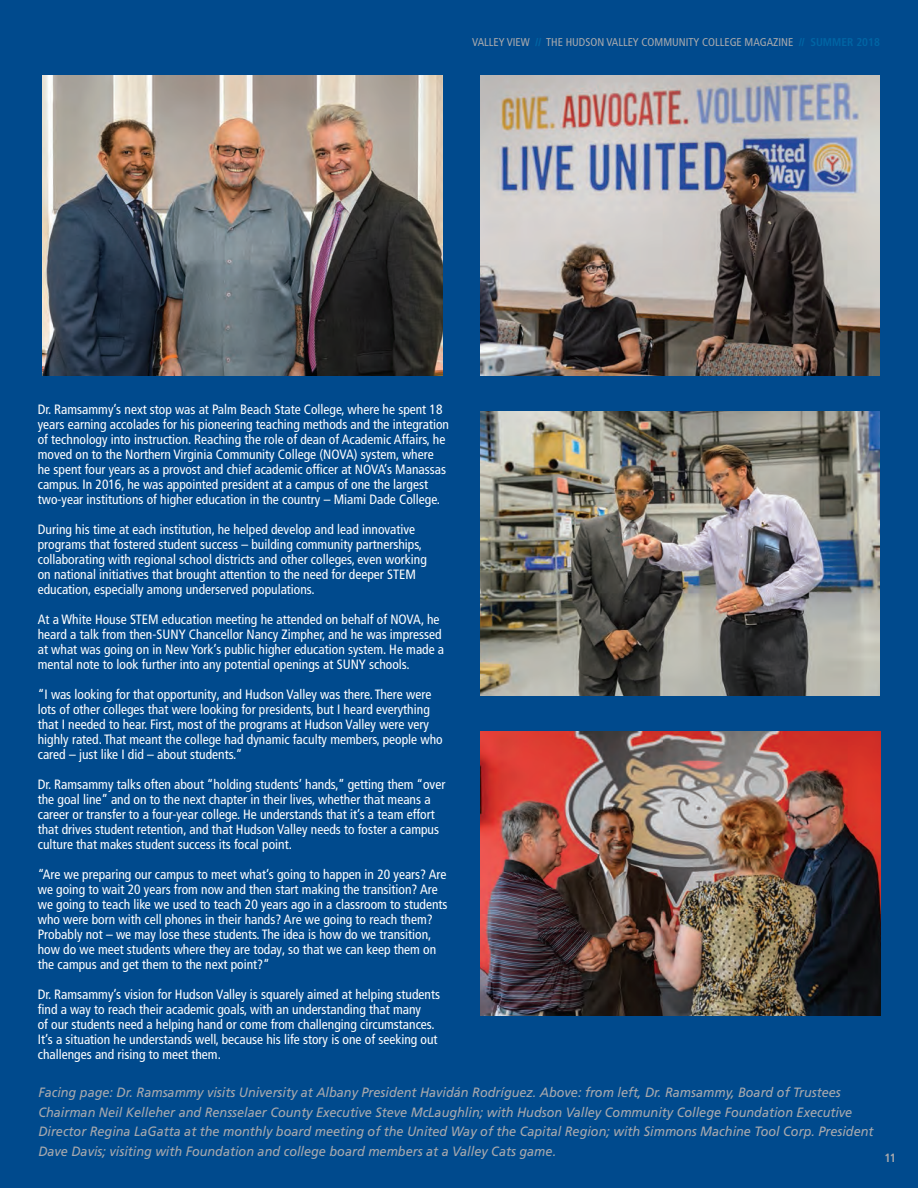
<style>
.page{position:relative;width:918px;height:1188px;background:#004a8d}
.page>*{position:absolute;margin:0;border:0;box-sizing:border-box;transform-origin:0 0}
.t1{font:condensed 13.5px/15px "Frutiger LT Pro";color:#fff}
.t2{font:italic 13.5px/19.5px "Frutiger";color:#a8a9ad;scale:.94 1}
.t3{font:700 condensed 12px "Frutiger LT Pro";color:#a8a9ad}
.t4{font:condensed 11.4px "Frutiger LT Pro";color:#a8a9ad}
.s1{font-family:"Frutiger";font-weight:900;color:#0065a4}
.s2{font-weight:700;color:#0065a4}
</style>
<div class="page">
<img style="left:480px;top:411px;width:400px;height:284px">
<img style="left:480px;top:76px;width:400px;height:299px">
<img style="left:43px;top:76px;width:399px;height:300px">
<img style="left:480px;top:732px;width:400px;height:284px">
<p class="t4" style="left:472px;top:36px;width:409px">VALLEY VIEW <span class="s1">//</span> THE HUDSON VALLEY COMMUNITY COLLEGE MAGAZINE <span class="s1">//</span> <span class="s2">SUMMER 2018</span></p>
<p class="t1" style="left:38px;top:402px;width:413px">Dr. Ramsammy’s next stop was at Palm Beach State College, where he spent 18 years earning accolades for his pioneering teaching methods and the integration of technology into instruction. Reaching the role of dean of Academic Affairs, he moved on to the Northern Virginia Community College (NOVA) system, where he spent four years as a provost and chief academic officer at NOVA’s Manassas campus. In 2016, he was appointed president at a campus of one the largest two-year institutions of higher education in the country – Miami Dade College.</p>
<p class="t1" style="left:38px;top:522px;width:391px">During his time at each institution, he helped develop and lead innovative programs that fostered student success – building community partnerships, collaborating with regional school districts and other colleges, even working on national initiatives that brought attention to the need for deeper STEM education, especially among underserved populations.</p>
<p class="t1" style="left:38px;top:612px;width:408px">At a White House STEM education meeting he attended on behalf of NOVA, he heard a talk from then-SUNY Chancellor Nancy Zimpher, and he was impressed at what was going on in New York’s public higher education system. He made a mental note to look further into any potential openings at SUNY schools.</p>
<p class="t1" style="left:38px;top:687px;width:407px">“I was looking for that opportunity, and Hudson Valley was there. There were lots of other colleges that were looking for presidents, but I heard everything that I needed to hear. First, most of the programs at Hudson Valley were very highly rated. That meant the college had dynamic faculty members, people who cared – just like I did – about students.”</p>
<p class="t1" style="left:38px;top:777px;width:409px">Dr. Ramsammy talks often about “holding students’ hands,” getting them “over the goal line” and on to the next chapter in their lives, whether that means a career or transfer to a four-year college. He understands that it’s a team effort that drives student retention, and that Hudson Valley needs to foster a campus culture that makes student success its focal point.</p>
<p class="t1" style="left:38px;top:867px;width:411px">“Are we preparing our campus to meet what’s going to happen in 20 years? Are we going to wait 20 years from now and then start making the transition? Are we going to teach like we used to teach 20 years ago in a classroom to students who were born with cell phones in their hands? Are we going to reach them?<br>Probably not – we may lose these students. The idea is how do we transition, how do we meet students where they are today, so that we can keep them on the campus and get them to the next point?”</p>
<p class="t1" style="left:38px;top:987px;width:404px">Dr. Ramsammy’s vision for Hudson Valley is squarely aimed at helping students find a way to reach their academic goals, with an understanding that many<br>of our students need a helping hand or come from challenging circumstances.<br>It’s a situation he understands well, because his life story is one of seeking out challenges and rising to meet them.</p>
<p class="t2" style="left:38px;top:1083px;width:890px">Facing page: Dr. Ramsammy visits University at Albany President Havidán Rodríguez. Above: from left, Dr. Ramsammy, Board of Trustees Chairman Neil Kelleher and Rensselaer County Executive Steve McLaughlin; with Hudson Valley Community College Foundation Executive Director Regina LaGatta at the monthly board meeting of the United Way of the Capital Region; with Simmons Machine Tool Corp. President Dave Davis; visiting with Foundation and college board members at a Valley Cats game.</p>
<p class="t3" style="left:885px;top:1151px;width:13px">11</p>
</div>
